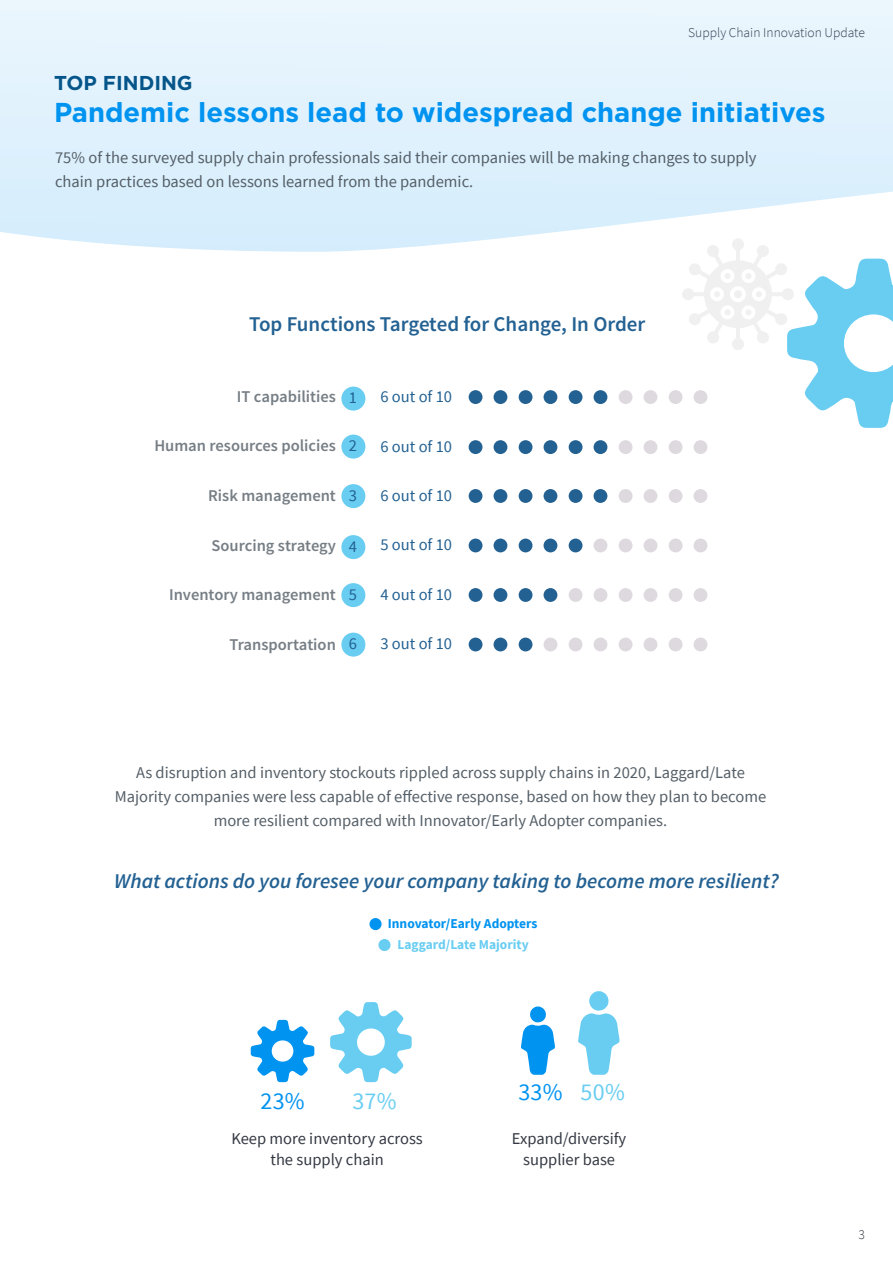
<style>
.page{position:relative;width:893px;height:1263px;background:#fff}
.page>*{position:absolute;margin:0;border:0;box-sizing:border-box;transform-origin:0 0}
.t1{font:700 27.3px "Gotham";color:#0093f0}
.t2{font:24px "Source Sans Pro";color:#0093f0}
.t3{font:24px "Source Sans Pro";color:#69cdf2}
.t4{font:italic 600 21px "Source Sans Pro";color:#236192}
.t5{font:600 21px "Source Sans Pro";color:#236192}
.t6{font:700 20.1px "Gotham";color:#05558a}
.t7{font:16.5px/24px "Source Sans Pro";color:#545e66}
.t8{font:600 16.5px "Source Sans Pro";color:#767e85}
.t9{font:16.5px/21px "Source Sans Pro";color:#333842;text-align:center}
.t10{font:16.5px "Source Sans Pro";color:#236192}
.t11{font:300 13.5px "Source Sans Pro";color:#333842}
.t12{font:700 13.5px "Source Sans Pro";color:#0093f0}
.t13{font:700 13.5px "Source Sans Pro";color:#69cdf2}
.s1{color:#69cdf2}
</style>
<div class="page">
<div style="left:0;top:0;width:893px;height:321px;background:#e3f3fd"></div>
<svg style="left:0;top:189px;width:893px;height:371px"></svg>
<div style="left:341px;top:387px;width:24px;height:24px;background:#69cdf2;border-radius:50%"></div>
<div style="left:469px;top:390px;width:13px;height:14px;background:#236192;border-radius:50%"></div>
<div style="left:469px;top:440px;width:13px;height:14px;background:#236192;border-radius:50%"></div>
<div style="left:469px;top:489px;width:13px;height:14px;background:#236192;border-radius:50%"></div>
<div style="left:469px;top:539px;width:13px;height:13px;background:#236192;border-radius:50%"></div>
<div style="left:469px;top:588px;width:13px;height:14px;background:#236192;border-radius:50%"></div>
<div style="left:469px;top:638px;width:13px;height:13px;background:#236192;border-radius:50%"></div>
<div style="left:569px;top:390px;width:13px;height:14px;background:#236192;border-radius:50%"></div>
<div style="left:569px;top:440px;width:13px;height:14px;background:#236192;border-radius:50%"></div>
<div style="left:569px;top:489px;width:13px;height:14px;background:#236192;border-radius:50%"></div>
<div style="left:569px;top:539px;width:13px;height:13px;background:#236192;border-radius:50%"></div>
<div style="left:569px;top:588px;width:13px;height:14px;background:#ded9de;border-radius:50%"></div>
<div style="left:569px;top:638px;width:13px;height:13px;background:#ded9de;border-radius:50%"></div>
<div style="left:519px;top:390px;width:13px;height:14px;background:#236192;border-radius:50%"></div>
<div style="left:519px;top:440px;width:13px;height:14px;background:#236192;border-radius:50%"></div>
<div style="left:519px;top:489px;width:13px;height:14px;background:#236192;border-radius:50%"></div>
<div style="left:519px;top:539px;width:13px;height:13px;background:#236192;border-radius:50%"></div>
<div style="left:519px;top:588px;width:13px;height:14px;background:#236192;border-radius:50%"></div>
<div style="left:519px;top:638px;width:13px;height:13px;background:#236192;border-radius:50%"></div>
<div style="left:619px;top:390px;width:13px;height:14px;background:#ded9de;border-radius:50%"></div>
<div style="left:619px;top:440px;width:13px;height:14px;background:#ded9de;border-radius:50%"></div>
<div style="left:619px;top:489px;width:13px;height:14px;background:#ded9de;border-radius:50%"></div>
<div style="left:619px;top:539px;width:13px;height:13px;background:#ded9de;border-radius:50%"></div>
<div style="left:619px;top:588px;width:13px;height:14px;background:#ded9de;border-radius:50%"></div>
<div style="left:619px;top:638px;width:13px;height:13px;background:#ded9de;border-radius:50%"></div>
<div style="left:669px;top:390px;width:13px;height:14px;background:#ded9de;border-radius:50%"></div>
<div style="left:669px;top:440px;width:13px;height:14px;background:#ded9de;border-radius:50%"></div>
<div style="left:669px;top:489px;width:13px;height:14px;background:#ded9de;border-radius:50%"></div>
<div style="left:669px;top:539px;width:13px;height:13px;background:#ded9de;border-radius:50%"></div>
<div style="left:669px;top:588px;width:13px;height:14px;background:#ded9de;border-radius:50%"></div>
<div style="left:669px;top:638px;width:13px;height:13px;background:#ded9de;border-radius:50%"></div>
<div style="left:494px;top:390px;width:13px;height:14px;background:#236192;border-radius:50%"></div>
<div style="left:494px;top:440px;width:13px;height:14px;background:#236192;border-radius:50%"></div>
<div style="left:494px;top:489px;width:13px;height:14px;background:#236192;border-radius:50%"></div>
<div style="left:494px;top:539px;width:13px;height:13px;background:#236192;border-radius:50%"></div>
<div style="left:494px;top:588px;width:13px;height:14px;background:#236192;border-radius:50%"></div>
<div style="left:494px;top:638px;width:13px;height:13px;background:#236192;border-radius:50%"></div>
<div style="left:594px;top:390px;width:13px;height:14px;background:#236192;border-radius:50%"></div>
<div style="left:594px;top:440px;width:13px;height:14px;background:#236192;border-radius:50%"></div>
<div style="left:594px;top:489px;width:13px;height:14px;background:#236192;border-radius:50%"></div>
<div style="left:594px;top:539px;width:13px;height:13px;background:#ded9de;border-radius:50%"></div>
<div style="left:594px;top:588px;width:13px;height:14px;background:#ded9de;border-radius:50%"></div>
<div style="left:594px;top:638px;width:13px;height:13px;background:#ded9de;border-radius:50%"></div>
<div style="left:544px;top:390px;width:13px;height:14px;background:#236192;border-radius:50%"></div>
<div style="left:544px;top:440px;width:13px;height:14px;background:#236192;border-radius:50%"></div>
<div style="left:544px;top:489px;width:13px;height:14px;background:#236192;border-radius:50%"></div>
<div style="left:544px;top:539px;width:13px;height:13px;background:#236192;border-radius:50%"></div>
<div style="left:544px;top:588px;width:13px;height:14px;background:#236192;border-radius:50%"></div>
<div style="left:544px;top:638px;width:13px;height:13px;background:#ded9de;border-radius:50%"></div>
<div style="left:644px;top:390px;width:13px;height:14px;background:#ded9de;border-radius:50%"></div>
<div style="left:644px;top:440px;width:13px;height:14px;background:#ded9de;border-radius:50%"></div>
<div style="left:644px;top:489px;width:13px;height:14px;background:#ded9de;border-radius:50%"></div>
<div style="left:644px;top:539px;width:13px;height:13px;background:#ded9de;border-radius:50%"></div>
<div style="left:644px;top:588px;width:13px;height:14px;background:#ded9de;border-radius:50%"></div>
<div style="left:644px;top:638px;width:13px;height:13px;background:#ded9de;border-radius:50%"></div>
<div style="left:694px;top:440px;width:13px;height:14px;background:#ded9de;border-radius:50%"></div>
<div style="left:694px;top:489px;width:13px;height:14px;background:#ded9de;border-radius:50%"></div>
<div style="left:694px;top:539px;width:13px;height:13px;background:#ded9de;border-radius:50%"></div>
<div style="left:694px;top:588px;width:13px;height:14px;background:#ded9de;border-radius:50%"></div>
<div style="left:694px;top:638px;width:13px;height:13px;background:#ded9de;border-radius:50%"></div>
<div style="left:341px;top:435px;width:24px;height:24px;background:#69cdf2;border-radius:50%"></div>
<div style="left:341px;top:484px;width:24px;height:24px;background:#69cdf2;border-radius:50%"></div>
<div style="left:341px;top:535px;width:24px;height:24px;background:#69cdf2;border-radius:50%"></div>
<div style="left:341px;top:583px;width:24px;height:24px;background:#69cdf2;border-radius:50%"></div>
<div style="left:341px;top:633px;width:24px;height:24px;background:#69cdf2;border-radius:50%"></div>
<svg style="left:251px;top:1020px;width:63px;height:62px"></svg>
<svg style="left:330px;top:1002px;width:82px;height:80px"></svg>
<svg style="left:521px;top:1006px;width:34px;height:69px"></svg>
<svg style="left:578px;top:991px;width:42px;height:84px"></svg>
<svg style="left:682px;top:238px;width:211px;height:190px"></svg>
<div style="left:369px;top:918px;width:13px;height:12px;background:#0093f0;border-radius:50%"></div>
<div style="left:378px;top:939px;width:12px;height:12px;background:#69cdf2;border-radius:50%"></div>
<p class="t11" style="left:688px;top:24px;width:178px">Supply Chain Innovation Update</p>
<p class="t6" style="left:54px;top:69px;width:140px">TOP FINDING</p>
<h1 class="t1" style="left:54px;top:94px;width:773px">Pandemic lessons lead to widespread change initiatives</h1>
<p class="t7" style="left:55px;top:146px;width:703px">75% of the surveyed supply chain professionals said their companies will be making changes to supply chain practices based on lessons learned from the pandemic.</p>
<p class="t5" style="left:249px;top:311px;width:398px">Top Functions Targeted for Change, In Order</p>
<p class="t8" style="left:237px;top:386px;width:100px">IT capabilities</p>
<p class="t8" style="left:154px;top:436px;width:183px">Human resources policies</p>
<p class="t8" style="left:208px;top:485px;width:129px">Risk management</p>
<p class="t8" style="left:212px;top:535px;width:126px">Sourcing strategy</p>
<p class="t8" style="left:169px;top:584px;width:168px">Inventory management</p>
<p class="t8" style="left:230px;top:634px;width:108px">Transportation</p>
<p class="t10" style="left:349px;top:387px;width:10px">1</p>
<p class="t10" style="left:349px;top:435px;width:10px">2</p>
<p class="t10" style="left:349px;top:485px;width:10px">3</p>
<p class="t10" style="left:349px;top:536px;width:10px">4</p>
<p class="t10" style="left:349px;top:584px;width:10px">5</p>
<p class="t10" style="left:349px;top:633px;width:10px">6</p>
<p class="t10" style="left:380px;top:386px;width:73px">6 out of 10</p>
<p class="t10" style="left:380px;top:436px;width:73px">6 out of 10</p>
<p class="t10" style="left:380px;top:485px;width:73px">6 out of 10</p>
<p class="t10" style="left:380px;top:534px;width:73px">5 out of 10</p>
<p class="t10" style="left:380px;top:584px;width:73px">4 out of 10</p>
<p class="t10" style="left:380px;top:633px;width:73px">3 out of 10</p>
<p class="t7" style="left:115px;top:760px;width:653px;text-align:center">As disruption and inventory stockouts rippled across supply chains in 2020, Laggard/Late<br>Majority companies were less capable of effective response, based on how they plan to become more resilient compared with Innovator/Early Adopter companies.</p>
<p class="t4" style="left:114px;top:868px;width:666px">What actions do you foresee your company taking to become more resilient?</p>
<p class="t12" style="left:388px;top:914px;width:151px">Innovator/Early Adopters</p>
<p class="t13" style="left:397px;top:935px;width:133px">Laggard/Late Majority</p>
<h2 class="t2" style="left:260px;top:1086px;width:46px">23%</h2>
<h2 class="t3" style="left:353px;top:1086px;width:45px">37%</h2>
<h2 class="t2" style="left:518px;top:1077px;width:108px">33% <span class="s1">50%</span></h2>
<p class="t9" style="left:231px;top:1127px;width:193px">Keep more inventory across the supply chain</p>
<p class="t9" style="left:512px;top:1127px;width:116px">Expand/diversify supplier base</p>
<p class="t11" style="left:858px;top:1226px;width:8px">3</p>
</div>
